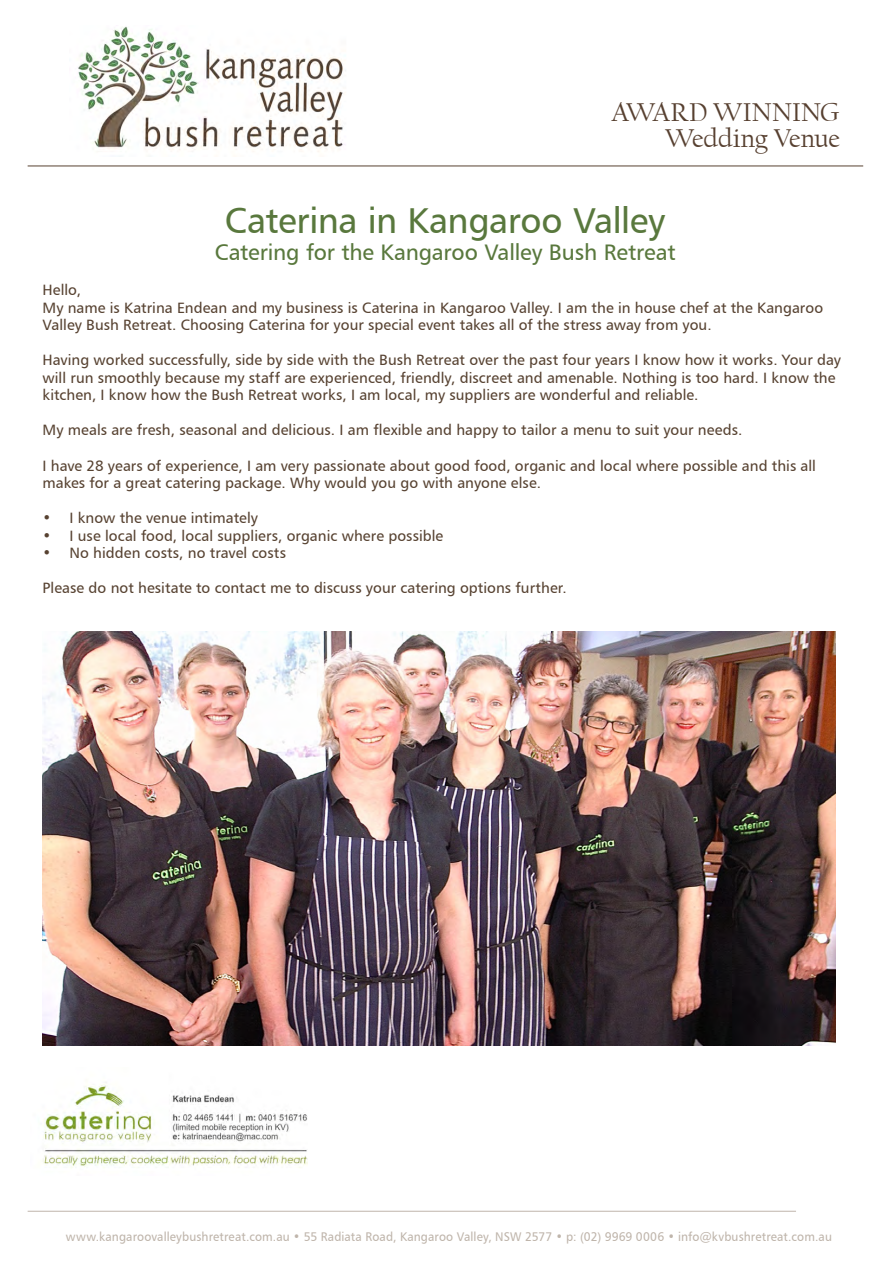
<style>
.page{position:relative;width:893px;height:1263px;background:#fff}
.page>*{position:absolute;margin:0;border:0;box-sizing:border-box;transform-origin:0 0}
.sub_head_green{font:36px "Humanist 777 BT Roman B";letter-spacing:-.01em;color:#59783d}
.t1{font:27px/25.5px "Californian FB";letter-spacing:-.005em;color:#574030;text-align:right}
.Sub_head_body_text{font:22.5px "Humanist 777 BT Roman B";letter-spacing:-.005em;color:#59783d}
.body_text{font:15px/17.5px "Humanist 777 BT Roman B";letter-spacing:.005em;color:#574231}
.t2{font:12.6px "Humanist 777 BT Roman B";letter-spacing:.01em;color:#bfb5ab;scale:.95 1}
</style>
<div class="page">
<hr style="left:28px;top:1211px;width:768px;height:1px;background:#bfb5ab">
<hr style="left:28px;top:166px;width:835px;height:1px;background:#574231">
<img style="left:78px;top:26px;width:268px;height:126px">
<img style="left:42px;top:1082px;width:266px;height:86px">
<img style="left:43px;top:631px;width:792px;height:414px">
<h2 class="t1" style="left:611px;top:100px;width:230px">AWARD WINNING<br>Wedding Venue</h2>
<p class="sub_head_green" style="left:225px;top:198px;width:442px">Caterina in Kangaroo Valley</p>
<p class="Sub_head_body_text" style="left:215px;top:238px;width:462px">Catering for the Kangaroo Valley Bush Retreat</p>
<p class="body_text" style="left:43px;top:281px;width:40px">Hello,</p>
<p class="body_text" style="left:43px;top:298px;width:782px">My name is Katrina Endean and my business is Caterina in Kangaroo Valley. I am the in house chef at the Kangaroo<br>Valley Bush Retreat. Choosing Caterina for your special event takes all of the stress away from you.</p>
<p class="body_text" style="left:43px;top:351px;width:800px">Having worked successfully, side by side with the Bush Retreat over the past four years I know how it works. Your day will run smoothly because my staff are experienced, friendly, discreet and amenable. Nothing is too hard. I know the kitchen, I know how the Bush Retreat works, I am local, my suppliers are wonderful and reliable.</p>
<p class="body_text" style="left:43px;top:421px;width:701px">My meals are fresh, seasonal and delicious. I am flexible and happy to tailor a menu to suit your needs.</p>
<p class="body_text" style="left:43px;top:456px;width:775px">I have 28 years of experience, I am very passionate about good food, organic and local where possible and this all makes for a great catering package. Why would you go with anyone else.</p>
<p class="body_text" style="left:43px;top:509px;width:217px">• I know the venue intimately</p>
<p class="body_text" style="left:43px;top:526px;width:402px">• I use local food, local suppliers, organic where possible</p>
<p class="body_text" style="left:43px;top:544px;width:245px">• No hidden costs, no travel costs</p>
<p class="body_text" style="left:43px;top:579px;width:526px">Please do not hesitate to contact me to discuss your catering options further.</p>
<p class="t2" style="left:66px;top:1229px;width:808px">www.kangaroovalleybushretreat.com.au • 55 Radiata Road, Kangaroo Valley, NSW 2577 • p: (02) 9969 0006 • info@kvbushretreat.com.au</p>
</div>
